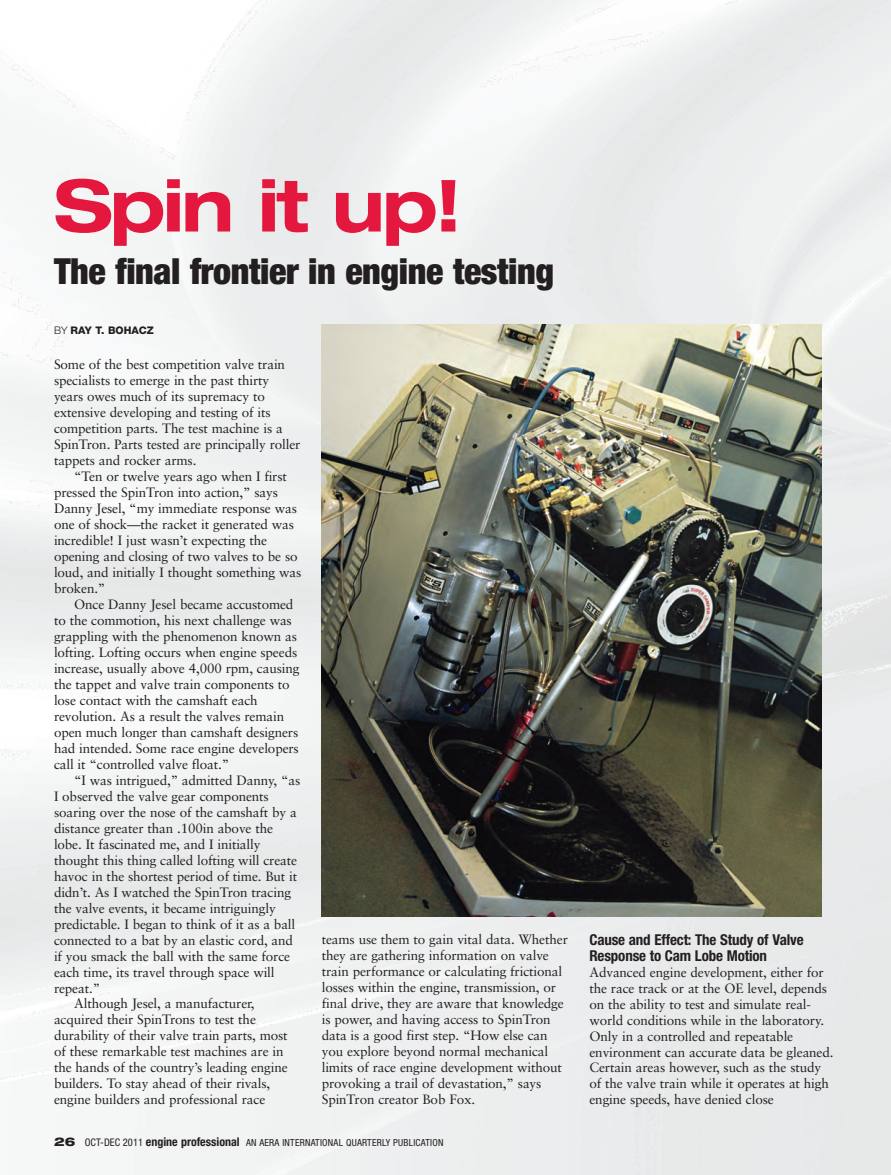
<style>
.page{position:relative;width:891px;height:1175px;background:#fff}
.page>*{position:absolute;margin:0;border:0;box-sizing:border-box;transform-origin:0 0}
.t1{font:700 expanded 72px "Helvetica Neue";letter-spacing:-.04em;color:#e4183e}
.t2{font:900 condensed 36px "Helvetica Neue";letter-spacing:-.01em;color:#231f20}
.t3{font:700 condensed 15px/16.6px "Helvetica Neue";letter-spacing:-.01em;color:#231f20}
.t4{font:13.5px/16px "Sabon";letter-spacing:-.01em;color:#231f20}
.t5{font:800 10.5px "Helvetica Neue";color:#231f20}
.t6{font:condensed 9.75px "Helvetica Neue";letter-spacing:.025em;color:#231f20}
.s1{font-weight:300}
.s2{font-weight:800;font-stretch:expanded;font-size:12px}
.s3{font-size:10.5px}
.s4{font-weight:700;font-size:12px}
</style>
<div class="page">
<img style="left:0;top:0;width:891px;height:1174px">
<img style="left:322px;top:324px;width:500px;height:592px">
<p class="t1" style="left:54px;top:180px;width:409px">Spin it up!</p>
<p class="t2" style="left:54px;top:258px;width:502px">The final frontier in engine testing</p>
<p class="t5" style="left:54px;top:327px;width:101px"><span class="s1">BY</span> RAY T. BOHACZ</p>
<p class="t4" style="left:54px;top:358px;width:233px">Some of the best competition valve train</p>
<p class="t4" style="left:54px;top:374px;width:217px">specialists to emerge in the past thirty</p>
<p class="t4" style="left:54px;top:390px;width:212px">years owes much of its supremacy to</p>
<p class="t4" style="left:54px;top:406px;width:218px">extensive developing and testing of its</p>
<p class="t4" style="left:54px;top:421px;width:230px">competition parts. The test machine is a</p>
<p class="t4" style="left:54px;top:437px;width:248px">SpinTron. Parts tested are principally roller</p>
<p class="t4" style="left:54px;top:453px;width:144px">tappets and rocker arms.</p>
<p class="t4" style="left:74px;top:469px;width:214px">“Ten or twelve years ago when I first</p>
<p class="t4" style="left:54px;top:485px;width:226px">pressed the SpinTron into action,” says</p>
<p class="t4" style="left:54px;top:501px;width:244px">Danny Jesel, “my immediate response was</p>
<p class="t4" style="left:54px;top:517px;width:242px">one of shock—the racket it generated was</p>
<p class="t4" style="left:54px;top:533px;width:215px">incredible! I just wasn’t expecting the</p>
<p class="t4" style="left:54px;top:549px;width:245px">opening and closing of two valves to be so</p>
<p class="t4" style="left:54px;top:565px;width:249px">loud, and initially I thought something was</p>
<p class="t4" style="left:54px;top:581px;width:53px">broken.”</p>
<p class="t4" style="left:74px;top:597px;width:221px">Once Danny Jesel became accustomed</p>
<p class="t4" style="left:54px;top:613px;width:239px">to the commotion, his next challenge was</p>
<p class="t4" style="left:54px;top:629px;width:245px">grappling with the phenomenon known as</p>
<p class="t4" style="left:54px;top:645px;width:245px">lofting. Lofting occurs when engine speeds</p>
<p class="t4" style="left:54px;top:661px;width:247px">increase, usually above 4,000 rpm, causing</p>
<p class="t4" style="left:54px;top:677px;width:237px">the tappet and valve train components to</p>
<p class="t4" style="left:54px;top:693px;width:205px">lose contact with the camshaft each</p>
<p class="t4" style="left:54px;top:709px;width:232px">revolution. As a result the valves remain</p>
<p class="t4" style="left:54px;top:725px;width:246px">open much longer than camshaft designers</p>
<p class="t4" style="left:54px;top:741px;width:246px">had intended. Some race engine developers</p>
<p class="t4" style="left:54px;top:757px;width:177px">call it “controlled valve float.”</p>
<p class="t4" style="left:74px;top:773px;width:228px">“I was intrigued,” admitted Danny, “as</p>
<p class="t4" style="left:54px;top:789px;width:216px">I observed the valve gear components</p>
<p class="t4" style="left:54px;top:805px;width:244px">soaring over the nose of the camshaft by a</p>
<p class="t4" style="left:54px;top:821px;width:221px">distance greater than .100in above the</p>
<p class="t4" style="left:54px;top:837px;width:208px">lobe. It fascinated me, and I initially</p>
<p class="t4" style="left:54px;top:853px;width:245px">thought this thing called lofting will create</p>
<p class="t4" style="left:54px;top:869px;width:245px">havoc in the shortest period of time. But it</p>
<p class="t4" style="left:54px;top:885px;width:239px">didn’t. As I watched the SpinTron tracing</p>
<p class="t4" style="left:54px;top:901px;width:223px">the valve events, it became intriguingly</p>
<p class="t4" style="left:54px;top:917px;width:243px">predictable. I began to think of it as a ball</p>
<p class="t4" style="left:54px;top:933px;width:241px">connected to a bat by an elastic cord, and</p>
<p class="t4" style="left:54px;top:949px;width:238px">if you smack the ball with the same force</p>
<p class="t4" style="left:54px;top:964px;width:222px">each time, its travel through space will</p>
<p class="t4" style="left:54px;top:980px;width:48px">repeat.”</p>
<p class="t4" style="left:74px;top:996px;width:182px">Although Jesel, a manufacturer,</p>
<p class="t4" style="left:54px;top:1012px;width:204px">acquired their SpinTrons to test the</p>
<p class="t4" style="left:54px;top:1028px;width:235px">durability of their valve train parts, most</p>
<p class="t4" style="left:54px;top:1044px;width:231px">of these remarkable test machines are in</p>
<p class="t4" style="left:54px;top:1060px;width:235px">the hands of the country’s leading engine</p>
<p class="t4" style="left:54px;top:1076px;width:218px">builders. To stay ahead of their rivals,</p>
<p class="t4" style="left:54px;top:1092px;width:213px">engine builders and professional race</p>
<p class="t4" style="left:322px;top:932px;width:248px">teams use them to gain vital data. Whether they are gathering information on valve train performance or calculating frictional losses within the engine, transmission, or final drive, they are aware that knowledge is power, and having access to SpinTron data is a good first step. “How else can you explore beyond normal mechanical limits of race engine development without provoking a trail of devastation,” says SpinTron creator Bob Fox.</p>
<p class="t3" style="left:589px;top:932px;width:216px">Cause and Effect: The Study of Valve<br>Response to Cam Lobe Motion</p>
<p class="t4" style="left:589px;top:965px;width:246px">Advanced engine development, either for the race track or at the OE level, depends on the ability to test and simulate real&shy;world conditions while in the laboratory.<br>Only in a controlled and repeatable environment can accurate data be gleaned.<br>Certain areas however, such as the study of the valve train while it operates at high engine speeds, have denied close</p>
<p class="t6" style="left:54px;top:1138px;width:391px"><span class="s2">26</span> <span class="s3">OCT-DEC 2011</span> <span class="s4">engine professional</span> AN AERA INTERNATIONAL QUARTERLY PUBLICATION</p>
</div>
